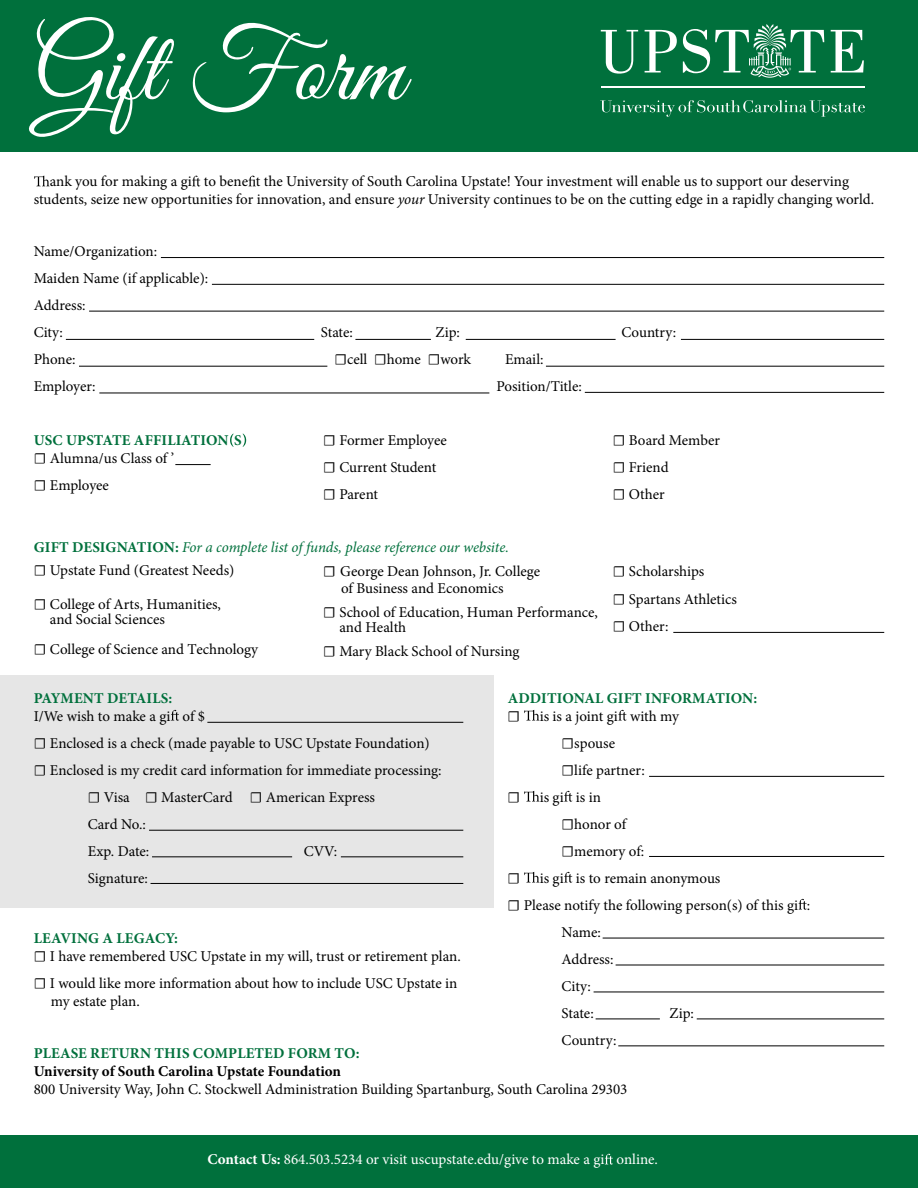
<style>
.page{position:relative;width:918px;height:1188px;background:#fff}
.page>*{position:absolute;margin:0;border:0;box-sizing:border-box;transform-origin:0 0}
.t1{font:100.65px "Great Vibes";color:#fff}
.t2{font:15px/27px "Minion Pro";color:#000}
.t3{font:700 15px "Minion Pro";letter-spacing:.01em;color:#00703c}
.t4{font:italic 15px "Minion Pro";letter-spacing:-.01em;color:#00703c}
.t5{font:15px "Minion Pro";color:#fff}
.t6{font:700 15px "Minion Pro";letter-spacing:-.005em;color:#000}
.s1{font-style:italic}
.s2{font-weight:700;font-style:normal}
.s3{font-weight:700}
</style>
<div class="page">
<div style="left:0;top:675px;width:493px;height:233px;background:#e6e6e6"></div>
<div style="left:0;top:1135px;width:918px;height:53px;background:#00703c"></div>
<div style="left:0;top:0;width:918px;height:151px;background:#00703c"></div>
<svg style="left:34px;top:176px;width:16px;height:10px"></svg>
<svg style="left:192px;top:176px;width:8px;height:10px"></svg>
<svg style="left:248px;top:176px;width:8px;height:10px"></svg>
<svg style="left:601px;top:30px;width:37px;height:44px"></svg>
<svg style="left:645px;top:30px;width:32px;height:42px"></svg>
<svg style="left:831px;top:30px;width:33px;height:42px"></svg>
<hr style="left:601px;top:86px;width:263px;height:1px;background:#fff">
<svg style="left:600px;top:100px;width:265px;height:17px"></svg>
<svg style="left:683px;top:24px;width:141px;height:54px"></svg>
<svg style="left:230px;top:434px;width:4px;height:13px"></svg>
<svg style="left:243px;top:434px;width:3px;height:13px"></svg>
<svg style="left:605px;top:1154px;width:8px;height:11px"></svg>
<hr style="left:673px;top:632px;width:211px;height:1px;background:#000">
<svg style="left:524px;top:710px;width:15px;height:11px"></svg>
<svg style="left:618px;top:710px;width:9px;height:11px"></svg>
<svg style="left:524px;top:791px;width:15px;height:11px"></svg>
<svg style="left:564px;top:791px;width:8px;height:11px"></svg>
<svg style="left:524px;top:872px;width:15px;height:11px"></svg>
<svg style="left:564px;top:872px;width:8px;height:11px"></svg>
<svg style="left:799px;top:899px;width:8px;height:11px"></svg>
<hr style="left:649px;top:776px;width:235px;height:1px;background:#000">
<hr style="left:649px;top:856px;width:235px;height:1px;background:#000">
<hr style="left:603px;top:938px;width:281px;height:1px;background:#000">
<hr style="left:616px;top:965px;width:268px;height:1px;background:#000">
<hr style="left:594px;top:992px;width:290px;height:1px;background:#000">
<hr style="left:697px;top:1019px;width:187px;height:1px;background:#000">
<hr style="left:596px;top:1019px;width:64px;height:1px;background:#000">
<hr style="left:618px;top:1046px;width:266px;height:1px;background:#000">
<svg style="left:171px;top:710px;width:8px;height:11px"></svg>
<hr style="left:207px;top:722px;width:256px;height:1px;background:#000">
<hr style="left:151px;top:883px;width:312px;height:1px;background:#000">
<hr style="left:149px;top:830px;width:314px;height:1px;background:#000">
<hr style="left:152px;top:857px;width:140px;height:1px;background:#000">
<hr style="left:341px;top:857px;width:122px;height:1px;background:#000">
<hr style="left:161px;top:257px;width:723px;height:1px;background:#000">
<hr style="left:89px;top:311px;width:795px;height:1px;background:#000">
<hr style="left:212px;top:284px;width:672px;height:1px;background:#000">
<hr style="left:66px;top:339px;width:248px;height:1px;background:#000">
<hr style="left:79px;top:366px;width:248px;height:1px;background:#000">
<hr style="left:99px;top:393px;width:390px;height:1px;background:#000">
<hr style="left:546px;top:366px;width:338px;height:1px;background:#000">
<hr style="left:585px;top:392px;width:299px;height:1px;background:#000">
<hr style="left:355px;top:339px;width:76px;height:1px;background:#000">
<hr style="left:466px;top:339px;width:150px;height:1px;background:#000">
<hr style="left:681px;top:339px;width:203px;height:1px;background:#000">
<hr style="left:175px;top:464px;width:36px;height:1px;background:#000">
<h1 class="t1" style="left:34px;top:14px;width:372px">Gift Form</h1>
<p class="t2" style="left:34px;top:173px;width:842px;line-height:18px;text-indent:16px">ank you for making a gi to bene t the University of South Carolina Upstate! Your investment will enable us to support our deserving students, seize new opportunities for innovation, and ensure <span class="s1">your</span> University continues to be on the cutting edge in a rapidly changing world.</p>
<p class="t2" style="left:34px;top:238px;width:176px">Name/Organization:<br>Maiden Name (if applicable):<br>Address:<br>City:</p>
<p class="t2" style="left:321px;top:319px;width:34px">State:</p>
<p class="t2" style="left:436px;top:319px;width:26px">Zip:</p>
<p class="t2" style="left:621px;top:319px;width:56px">Country:</p>
<p class="t2" style="left:34px;top:346px;width:43px">Phone:</p>
<p class="t2" style="left:334px;top:346px;width:138px">☐cell ☐home ☐work</p>
<p class="t2" style="left:505px;top:346px;width:40px">Email:</p>
<p class="t2" style="left:34px;top:373px;width:63px">Employer:</p>
<p class="t2" style="left:496px;top:373px;width:87px">Position/Title:</p>
<p class="t3" style="left:34px;top:430px;width:210px">USC UPSTATE AFFILIATION S</p>
<p class="t2" style="left:34px;top:445px;width:142px">☐ Alumna/us Class of ’ ☐ Employee</p>
<p class="t2" style="left:323px;top:427px;width:125px">☐ Former Employee ☐ Current Student ☐ Parent</p>
<p class="t2" style="left:613px;top:427px;width:109px">☐ Board Member ☐ Friend<br>☐ Other</p>
<p class="t4" style="left:34px;top:537px;width:477px"><span class="s2">GIFT DESIGNATION:</span> For a complete list of funds, please reference our website.</p>
<p class="t2" style="left:34px;top:557px;width:202px">☐ Upstate Fund (Greatest Needs)</p>
<p class="t2" style="left:50px;top:597px;width:173px;line-height:15px;text-indent:-16px">☐ College of Arts, Humanities, and Social Sciences</p>
<p class="t2" style="left:34px;top:636px;width:226px">☐ College of Science and Technology</p>
<p class="t2" style="left:341px;top:563px;width:201px;line-height:16.5px;text-indent:-18px">☐ George Dean Johnson, Jr. College of Business and Economics</p>
<p class="t2" style="left:339px;top:605px;width:260px;line-height:15px;text-indent:-16px">☐ School of Education, Human Performance, and Health</p>
<p class="t2" style="left:323px;top:638px;width:198px">☐ Mary Black School of Nursing</p>
<p class="t2" style="left:613px;top:557px;width:126px;line-height:28.5px">☐ Scholarships<br>☐ Spartans Athletics</p>
<p class="t2" style="left:613px;top:613px;width:57px">☐ Other:</p>
<p class="t3" style="left:34px;top:687px;width:140px">PAYMENT DETAILS:</p>
<p class="t2" style="left:34px;top:702px;width:173px">I/We wish to make a gi of $</p>
<p class="t2" style="left:34px;top:729px;width:398px">☐ Enclosed is a check (made payable to USC Upstate Foundation)</p>
<p class="t2" style="left:34px;top:756px;width:409px">☐ Enclosed is my credit card information for immediate processing:</p>
<p class="t2" style="left:88px;top:783px;width:289px">☐ Visa ☐ MasterCard ☐ American Express</p>
<p class="t2" style="left:88px;top:810px;width:60px">Card No.:</p>
<p class="t2" style="left:88px;top:837px;width:63px">Exp. Date:</p>
<p class="t2" style="left:304px;top:837px;width:35px">CVV:</p>
<p class="t2" style="left:88px;top:864px;width:62px">Signature:</p>
<p class="t3" style="left:508px;top:687px;width:251px">ADDITIONAL GIFT INFORMATION:</p>
<p class="t2" style="left:508px;top:702px;width:14px">☐</p>
<p class="t2" style="left:562px;top:702px;width:119px;text-indent:-22px">is is a joint gi with my ☐spouse<br>☐life partner:</p>
<p class="t2" style="left:508px;top:783px;width:14px">☐</p>
<p class="t2" style="left:562px;top:783px;width:84px;text-indent:-22px">is gi is in ☐honor of ☐memory of:</p>
<p class="t2" style="left:508px;top:864px;width:14px">☐</p>
<p class="t2" style="left:540px;top:864px;width:182px">is gi is to remain anonymous</p>
<p class="t2" style="left:508px;top:891px;width:304px">☐ Please notify the following person(s) of this gi :</p>
<p class="t2" style="left:562px;top:918px;width:41px">Name:</p>
<p class="t2" style="left:562px;top:945px;width:53px">Address:</p>
<p class="t2" style="left:562px;top:972px;width:31px">City:</p>
<p class="t2" style="left:562px;top:999px;width:34px">State:</p>
<p class="t2" style="left:670px;top:999px;width:26px">Zip:</p>
<p class="t2" style="left:562px;top:1026px;width:56px">Country:</p>
<p class="t3" style="left:34px;top:928px;width:146px">LEAVING A LEGACY:</p>
<p class="t2" style="left:34px;top:943px;width:429px">☐ I have remembered USC Upstate in my will, trust or retirement plan. ☐ I would like more information about how to include USC Upstate in</p>
<p class="t2" style="left:51px;top:988px;width:90px">my estate plan.</p>
<p class="t3" style="left:34px;top:1043px;width:327px">PLEASE RETURN THIS COMPLETED FORM TO:</p>
<p class="t6" style="left:34px;top:1061px;width:309px">University of South Carolina Upstate Foundation</p>
<p class="t2" style="left:34px;top:1076px;width:595px">800 University Way, John C. Stockwell Administration Building Spartanburg, South Carolina 29303</p>
<p class="t5" style="left:207px;top:1150px;width:452px"><span class="s3">Contact Us:</span> 864.503.5234 or visit uscupstate.edu/give to make a gi online.</p>
</div>
